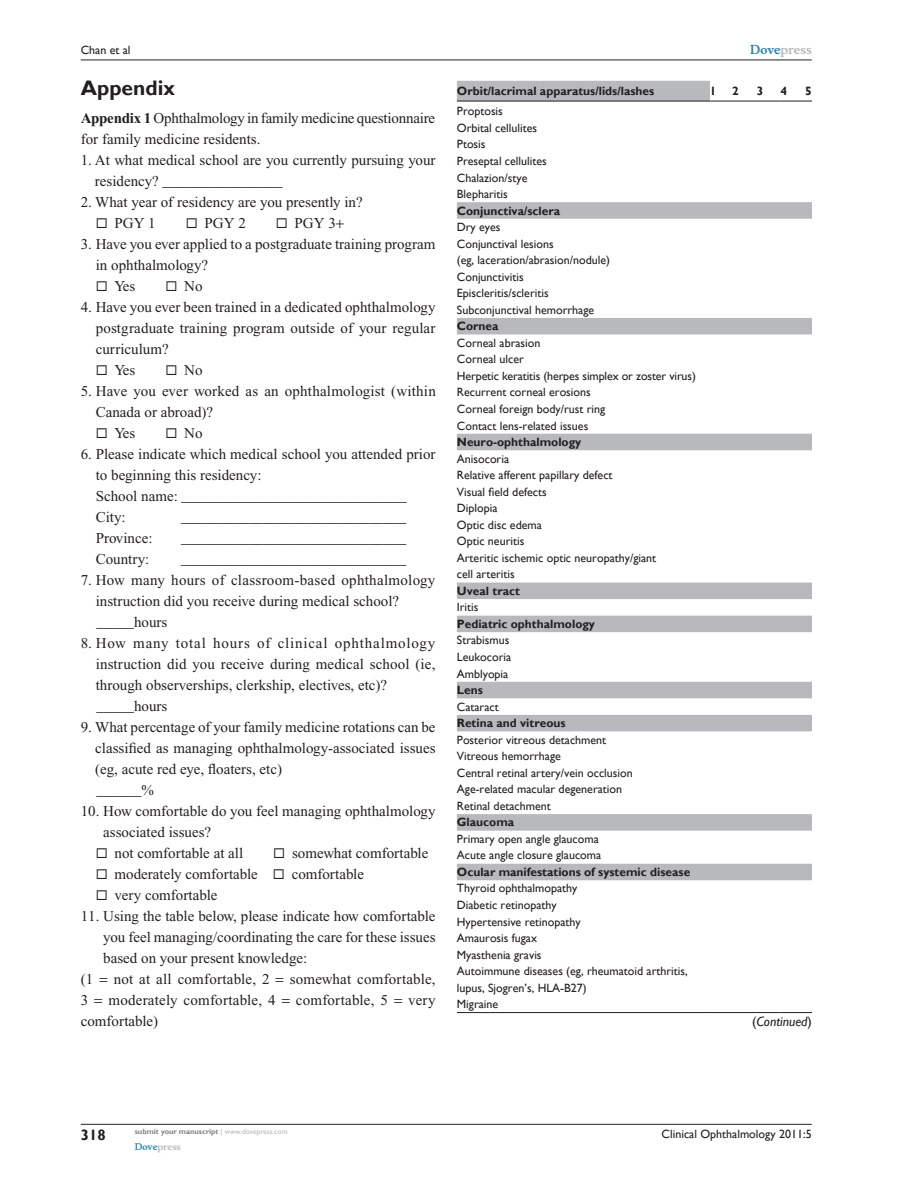
<style>
.page{position:relative;width:918px;height:1188px;background:#fff}
.page>*{position:absolute;margin:0;border:0;box-sizing:border-box;transform-origin:0 0}
.t1{font:700 21px "Gill Sans";color:#231f20}
.t2{font:15px/21px "Times New Roman";color:#231f20}
.t3{font:700 15px "Gill Sans";color:#231f20}
.t4{font:italic 13.5px "Gill Sans";color:#231f20}
.t5{font:12px/16.5px "Gill Sans";color:#231f20}
.t6{font:700 12px "Gill Sans";color:#231f20}
.t7{font:700 12px "Musee";color:#b8b9bc}
.t8{font:700 9px "Musee";color:#b8b9bc}
.t9{font:700 7.5px "Gill Sans";color:#808285}
.s1{font-weight:700}
.s2{color:#3485ae}
.s3{font-style:normal}
.s4{font-weight:400;color:#b8b9bc}
</style>
<div class="page">
<hr style="left:81px;top:1124px;width:731px;height:1px;background:#231f20">
<hr style="left:81px;top:60px;width:731px;height:1px;background:#231f20">
<svg style="left:457px;top:81px;width:355px;height:799px"></svg>
<hr style="left:457px;top:101px;width:253px;height:1px;background:#231f20">
<svg style="left:710px;top:81px;width:102px;height:21px"></svg>
<hr style="left:457px;top:1012px;width:253px;height:1px;background:#231f20">
<svg style="left:710px;top:1012px;width:102px;height:1px"></svg>
<p class="t5" style="left:81px;top:42px;width:51px">Chan et al</p>
<h1 class="t1" style="left:81px;top:76px;width:96px">Appendix</h1>
<p class="t2" style="left:81px;top:107px;width:356px"><span class="s1">Appendix 1</span> Ophthalmology in family medicine questionnaire for family medicine residents.</p>
<p class="t2" style="left:95px;top:149px;width:342px;text-indent:-14px">1. At what medical school are you currently pursuing your residency? ________________</p>
<p class="t2" style="left:81px;top:191px;width:284px">2. What year of residency are you presently in?</p>
<p class="t2" style="left:96px;top:212px;width:62px">◻ PGY 1</p>
<p class="t2" style="left:186px;top:212px;width:62px">◻ PGY 2</p>
<p class="t2" style="left:276px;top:212px;width:62px">◻ PGY 3</p>
<p class="t2" style="left:96px;top:233px;width:341px;text-indent:-15px">3. Have you ever applied to a postgraduate training program in ophthalmology?</p>
<p class="t2" style="left:96px;top:275px;width:41px">◻ Yes</p>
<p class="t2" style="left:165px;top:275px;width:39px">◻ No</p>
<p class="t2" style="left:96px;top:296px;width:341px;text-align:justify;text-indent:-15px">4. Have you ever been trained in a dedicated ophthalmology postgraduate training program outside of your regular curriculum?</p>
<p class="t2" style="left:96px;top:359px;width:41px">◻ Yes</p>
<p class="t2" style="left:165px;top:359px;width:39px">◻ No</p>
<p class="t2" style="left:96px;top:380px;width:342px;text-indent:-15px">5. Have you ever worked as an ophthalmologist (within<br>Canada or abroad)?</p>
<p class="t2" style="left:96px;top:422px;width:41px">◻ Yes</p>
<p class="t2" style="left:165px;top:422px;width:39px">◻ No</p>
<p class="t2" style="left:96px;top:443px;width:341px;text-indent:-15px">6. Please indicate which medical school you attended prior to beginning this residency:<br>School name: ______________________________ City:</p>
<p class="t2" style="left:181px;top:506px;width:226px">______________________________</p>
<p class="t2" style="left:96px;top:527px;width:58px">Province:</p>
<p class="t2" style="left:181px;top:527px;width:226px">______________________________</p>
<p class="t2" style="left:96px;top:548px;width:55px">Country:</p>
<p class="t2" style="left:181px;top:548px;width:226px">______________________________</p>
<p class="t2" style="left:96px;top:569px;width:341px;text-indent:-15px">7. How many hours of classroom-based ophthalmology instruction did you receive during medical school? _____hours</p>
<p class="t2" style="left:96px;top:632px;width:341px;text-indent:-15px">8. How many total hours of clinical ophthalmology instruction did you receive during medical school (ie, through observerships, clerkship, electives, etc)? _____hours</p>
<p class="t2" style="left:95px;top:716px;width:342px;text-indent:-15px">9. What percentage of your family medicine rotations can be classified as managing ophthalmology-associated issues (eg, acute red eye, floaters, etc)<br>______%</p>
<p class="t2" style="left:103px;top:800px;width:334px;text-indent:-22px">10. How comfortable do you feel managing ophthalmology associated issues?</p>
<p class="t2" style="left:96px;top:842px;width:149px">◻ not comfortable at all</p>
<p class="t2" style="left:273px;top:842px;width:157px">◻ somewhat comfortable</p>
<p class="t2" style="left:96px;top:863px;width:270px">◻ moderately comfortable ◻ comfortable</p>
<p class="t2" style="left:96px;top:884px;width:123px">◻ very comfortable</p>
<p class="t2" style="left:81px;top:905px;width:356px">11. Using the table below, please indicate how comfortable</p>
<p class="t2" style="left:103px;top:926px;width:334px">you feel managing/coordinating the care for these issues</p>
<p class="t2" style="left:103px;top:947px;width:206px">based on your present knowledge:</p>
<p class="t2" style="left:81px;top:968px;width:14px">(1</p>
<p class="t2" style="left:114px;top:968px;width:157px">not at all comfortable, 2</p>
<p class="t2" style="left:290px;top:968px;width:147px">somewhat comfortable,</p>
<p class="t2" style="left:81px;top:989px;width:196px">3 -moderately comfortable, 4</p>
<p class="t2" style="left:296px;top:989px;width:94px">comfortable, 5</p>
<p class="t2" style="left:408px;top:989px;width:29px">very</p>
<p class="t2" style="left:81px;top:1010px;width:79px">comfortable)</p>
<p class="t7" style="left:750px;top:43px;width:63px"><span class="s2">Dove</span>press</p>
<p class="t6" style="left:457px;top:84px;width:199px">Orbit/lacrimal apparatus/lids/lashes</p>
<p class="t6" style="left:710px;top:84px;width:8px">1</p>
<p class="t6" style="left:732px;top:84px;width:8px">2</p>
<p class="t6" style="left:757px;top:84px;width:8px">3</p>
<p class="t6" style="left:781px;top:84px;width:8px">4</p>
<p class="t6" style="left:805px;top:84px;width:8px">5</p>
<p class="t5" style="left:457px;top:103px;width:91px">Proptosis<br>Orbital cellulites<br>Ptosis<br>Preseptal cellulites<br>Chalazion/stye<br>Blepharitis</p>
<p class="t6" style="left:457px;top:203px;width:105px">Conjunctiva/sclera</p>
<p class="t5" style="left:457px;top:219px;width:155px">Dry eyes<br>Conjunctival lesions<br>(eg, laceration/abrasion/nodule)<br>Conjunctivitis<br>Episcleritis/scleritis<br>Subconjunctival hemorrhage</p>
<p class="t6" style="left:457px;top:319px;width:43px">Cornea</p>
<p class="t5" style="left:457px;top:335px;width:241px">Corneal abrasion<br>Corneal ulcer<br>Herpetic keratitis (herpes simplex or zoster virus)<br>Recurrent corneal erosions<br>Corneal foreign body/rust ring<br>Contact lens-related issues</p>
<p class="t6" style="left:457px;top:435px;width:126px">Neuro-ophthalmology</p>
<p class="t5" style="left:457px;top:451px;width:201px">Anisocoria<br>Relative afferent papillary defect<br>Visual field defects<br>Diplopia<br>Optic disc edema<br>Optic neuritis<br>Arteritic ischemic optic neuropathy/giant cell arteritis</p>
<p class="t6" style="left:457px;top:584px;width:65px">Uveal tract</p>
<p class="t5" style="left:457px;top:599px;width:23px">Iritis</p>
<p class="t6" style="left:457px;top:617px;width:140px">Pediatric ophthalmology</p>
<p class="t5" style="left:457px;top:632px;width:56px">Strabismus<br>Leukocoria<br>Amblyopia</p>
<p class="t6" style="left:457px;top:683px;width:28px">Lens</p>
<p class="t5" style="left:457px;top:699px;width:43px">Cataract</p>
<p class="t6" style="left:457px;top:716px;width:110px">Retina and vitreous</p>
<p class="t5" style="left:457px;top:732px;width:177px">Posterior vitreous detachment<br>Vitreous hemorrhage<br>Central retinal artery/vein occlusion<br>Age-related macular degeneration<br>Retinal detachment</p>
<p class="t6" style="left:457px;top:815px;width:59px">Glaucoma</p>
<p class="t5" style="left:457px;top:831px;width:146px">Primary open angle glaucoma<br>Acute angle closure glaucoma</p>
<p class="t6" style="left:457px;top:865px;width:235px">Ocular manifestations of systemic disease</p>
<p class="t5" style="left:457px;top:880px;width:232px">Thyroid ophthalmopathy<br>Diabetic retinopathy<br>Hypertensive retinopathy<br>Amaurosis fugax<br>Myasthenia gravis<br>Autoimmune diseases (eg, rheumatoid arthritis, lupus, Sjogren’s, HLA-B27)<br>Migraine</p>
<p class="t4" style="left:752px;top:1014px;width:61px"><span class="s3">(</span>Continued<span class="s3">)</span></p>
<p class="t3" style="left:81px;top:1126px;width:26px">318</p>
<p class="t9" style="left:135px;top:1127px;width:154px">submit your manuscript <span class="s4">| www.dovepress.com</span></p>
<p class="t8" style="left:135px;top:1141px;width:48px"><span class="s2">Dove</span>press</p>
<p class="t5" style="left:662px;top:1126px;width:152px">Clinical Ophthalmology 2011:5</p>
</div>
